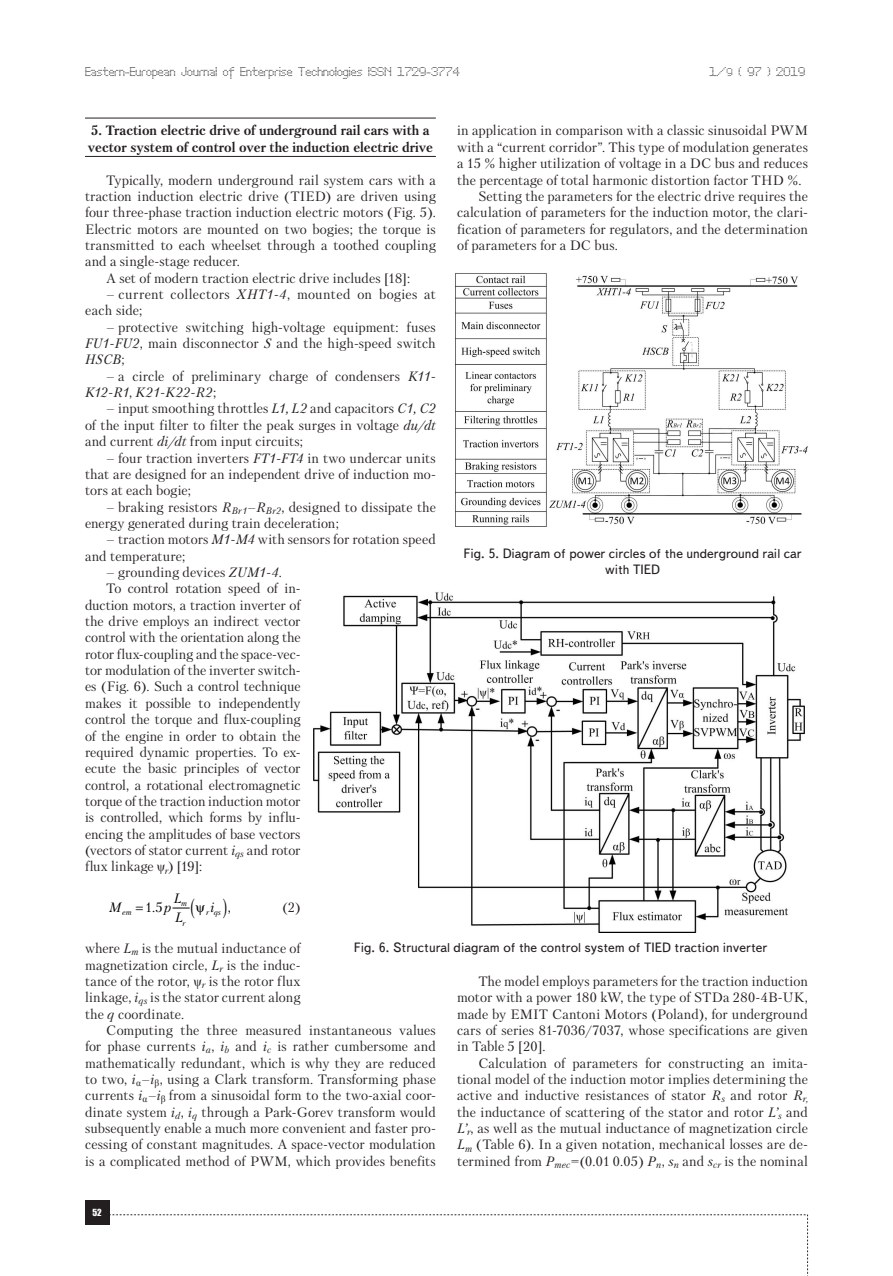
<style>
.page{position:relative;width:893px;height:1276px;background:#fff}
.page>*{position:absolute;margin:0;border:0;box-sizing:border-box;transform-origin:0 0}
.Text__англ{font:13.5px/16.4px "Petersburg C";letter-spacing:.005em;color:#231f20;text-align:justify}
.Text__англ___копия{font:13.5px/16.4px "Petersburg C";letter-spacing:.01em;color:#231f20;text-align:justify}
.Рисунок{font:13.5px/16.2px "Text Book C";color:#231f20;text-align:center}
.Раздел_статьи{font:700 13.5px/16.4px "Petersburg C";color:#231f20}
.Text__англ-2{font:13.5px/16.4px "Petersburg C";letter-spacing:.025em;color:#231f20}
.t1{font:13.5px "Petersburg C";color:#000}
.t2{font:italic 13.5px "Petersburg C";color:#000}
.t3{font:12px "Perfo";letter-spacing:.015em;color:#231f20}
.t4{font:9px "Impact";color:#fff}
.t5{font:italic 7.8px "Petersburg C";color:#000}
.s1{font-size:10.5px}
.s2{font-style:italic}
.s3{font-family:"Times New Roman"}
</style>
<div class="page">
<div style="left:85px;top:1200px;width:24px;height:24px;background:#231f20"></div>
<svg style="left:109px;top:1214px;width:699px;height:62px"></svg>
<hr style="left:85px;top:118px;width:351px;height:1px;background:#231f20">
<hr style="left:85px;top:156px;width:351px;height:1px;background:#231f20">
<img style="left:455px;top:273px;width:353px;height:254px">
<img style="left:313px;top:592px;width:491px;height:340px">
<svg style="left:173px;top:907px;width:17px;height:2px"></svg>
<p class="t3" style="left:85px;top:65px;width:376px">Eastern-European Journal of Enterprise Technologies ISSN 1729-3774</p>
<p class="t3" style="left:709px;top:65px;width:97px">1/<span class="s1">9</span> ( 97 ) 2019</p>
<p class="Раздел_статьи" style="left:88px;top:122px;width:346px">5. Traction electric drive of underground rail cars with a vector system of control over the induction electric drive</p>
<p class="Text__англ" style="left:85px;top:171px;width:352px;text-indent:21px">Typically, modern underground rail system cars with a traction induction electric drive (TIED) are driven using four three-phase traction induction electric motors (Fig. 5).<br>Electric motors are mounted on two bogies; the torque is transmitted to each wheelset through a toothed coupling and a single-stage reducer.</p>
<p class="Text__англ" style="left:106px;top:270px;width:305px">A set of modern traction electric drive includes [18]:</p>
<p class="Text__англ-2" style="left:85px;top:286px;width:352px;text-indent:21px">– current collectors <span class="s2">XHT1-4</span>, mounted on bogies at each side;</p>
<p class="Text__англ" style="left:85px;top:319px;width:352px;text-indent:21px">– protective switching high-voltage equipment: fuses <span class="s2">FU1-FU2</span>, main disconnector <span class="s2">S</span> and the high-speed switch <span class="s2">HSCB</span>;</p>
<p class="Text__англ" style="left:85px;top:368px;width:352px;text-indent:21px">– a circle of preliminary charge of condensers <span class="s2">K11-<br>K12-R1</span>, <span class="s2">K21-K22-R2</span>;</p>
<p class="Text__англ" style="left:85px;top:400px;width:352px;text-indent:21px">– input smoothing throttles <span class="s2">L1, L2</span> and capacitors <span class="s2">C1, C2 </span>of the input filter to filter the peak surges in voltage <span class="s2">du/dt </span>and current <span class="s2">dі/dt</span> from input circuits;</p>
<p class="Text__англ" style="left:85px;top:449px;width:352px;text-indent:21px">– four traction inverters <span class="s2">FT1-FT4</span> in two undercar units that are designed for an independent drive of induction mo&shy;tors at each bogie;</p>
<p class="Text__англ" style="left:85px;top:498px;width:352px;text-indent:21px">– braking resistors <span class="s2">R</span><sub>Br1</sub>–<span class="s2">R</span><sub>Br2</sub>, designed to dissipate the energy generated during train deceleration;</p>
<p class="Text__англ" style="left:85px;top:531px;width:352px;text-indent:21px">– traction motors <span class="s2">M1-M4</span> with sensors for rotation speed and temperature;</p>
<p class="Text__англ" style="left:106px;top:564px;width:177px">– grounding devices <span class="s2">ZUM1-4</span>.</p>
<p class="Text__англ" style="left:85px;top:580px;width:217px;text-indent:21px">To control rotation speed of in&shy;duction motors, a traction inverter of the drive employs an indirect vector control with the orientation along the rotor flux-coupling and the space-vec&shy;tor modulation of the inverter switch&shy;es (Fig. 6). Such a control technique makes it possible to independently control the torque and flux-coupling of the engine in order to obtain the required dynamic properties. To ex&shy;ecute the basic principles of vector control, a rotational electromagnetic torque of the traction induction motor is controlled, which forms by influ&shy;encing the amplitudes of base vectors (vectors of stator current <span class="s2">i</span><sub>qs</sub> and rotor flux linkage <span class="s3">ψ</span><sub>r</sub>) [19]:</p>
<p class="t1" style="left:145px;top:899px;width:28px">1.5 <span class="s2">p</span></p>
<p class="t1" style="left:228px;top:899px;width:5px">,</p>
<p class="Text__англ" style="left:457px;top:122px;width:352px">in application in comparison with a classic sinusoidal PWM with a “current corridor”. This type of modulation generates a 15 % higher utilization of voltage in a DC bus and reduces the percentage of total harmonic distortion factor THD %.</p>
<p class="Text__англ" style="left:457px;top:188px;width:352px;text-indent:21px">Setting the parameters for the electric drive requires the calculation of parameters for the induction motor, the clari&shy;fication of parameters for regulators, and the determination of parameters for a DC bus.</p>
<p class="Рисунок" style="left:463px;top:545px;width:340px">Fig. 5. Diagram of power circles of the underground rail car with TIED</p>
<p class="t2" style="left:174px;top:890px;width:9px">L</p>
<p class="Text__англ" style="left:282px;top:898px;width:20px">(2)</p>
<p class="Text__англ___копия" style="left:85px;top:940px;width:217px">where <span class="s2">L</span><sub>m</sub> is the mutual inductance of magnetization circle, <span class="s2">L</span><sub>r</sub> is the induc&shy;tance of the rotor, <span class="s3">ψ</span><sub>r</sub> is the rotor flux linkage, <span class="s2">i</span><sub>qs</sub> is the stator current along the <span class="s2">q</span> coordinate.</p>
<p class="Text__англ" style="left:85px;top:1022px;width:352px;text-indent:21px">Computing the three measured instantaneous values for phase currents <span class="s2">i</span><sub>a</sub>, <span class="s2">i</span><sub>b</sub> and <span class="s2">i</span><sub>c</sub> is rather cumbersome and mathematically redundant, which is why they are reduced to two, <span class="s2">i</span><sub>α</sub>–<span class="s2">i</span><sub>β</sub>, using a Clark transform. Transforming phase currents <span class="s2">i</span><sub>α</sub>–<span class="s2">i</span><sub>β</sub> from a sinusoidal form to the two-axial coor&shy;dinate system <span class="s2">i</span><sub>d</sub>, <span class="s2">i</span><sub>q</sub> through a Park-Gorev transform would subsequently enable a much more convenient and faster pro&shy;cessing of constant magnitudes. A space-vector modulation is a complicated method of PWM, which provides benefits</p>
<p class="t2" style="left:109px;top:899px;width:14px">M</p>
<p class="t2" style="left:210px;top:899px;width:5px">i</p>
<p class="t2" style="left:175px;top:909px;width:9px">L</p>
<p class="t5" style="left:181px;top:899px;width:7px">m</p>
<p class="t5" style="left:122px;top:908px;width:11px">em</p>
<p class="t5" style="left:206px;top:908px;width:16px">r qs</p>
<p class="t5" style="left:182px;top:918px;width:4px">r</p>
<p class="Рисунок" style="left:354px;top:939px;width:415px">Fig. 6. Structural diagram of the control system of TIED traction inverter</p>
<p class="Text__англ" style="left:457px;top:973px;width:352px;text-indent:21px">The model employs parameters for the traction induction motor with a power 180 kW, the type of STDa 280-4B-UK, made by EMIT Cantoni Motors (Poland), for underground cars of series 81-7036/7037, whose specifications are given in Table 5 [20].</p>
<p class="Text__англ" style="left:457px;top:1054px;width:352px;text-indent:21px">Calculation of parameters for constructing an imita&shy;tional model of the induction motor implies determining the active and inductive resistances of stator <span class="s2">R</span><sub>s</sub> and rotor <span class="s2">R</span><sub>r, </sub>the inductance of scattering of the stator and rotor <span class="s2">L’</span><sub>s</sub> and <span class="s2">L’</span><sub>r</sub>, as well as the mutual inductance of magnetization circle <span class="s2">L</span><sub>m</sub> (Table 6). In a given notation, mechanical losses are de&shy;termined from <span class="s2">P</span><sub>mec</sub>=(0.01 0.05) <span class="s2">Р</span><sub>n</sub>, <span class="s2">s</span><sub>n</sub> and <span class="s2">s</span><sub>cr</sub> is the nominal</p>
<p class="t4" style="left:93px;top:1205px;width:11px">52</p>
</div>
